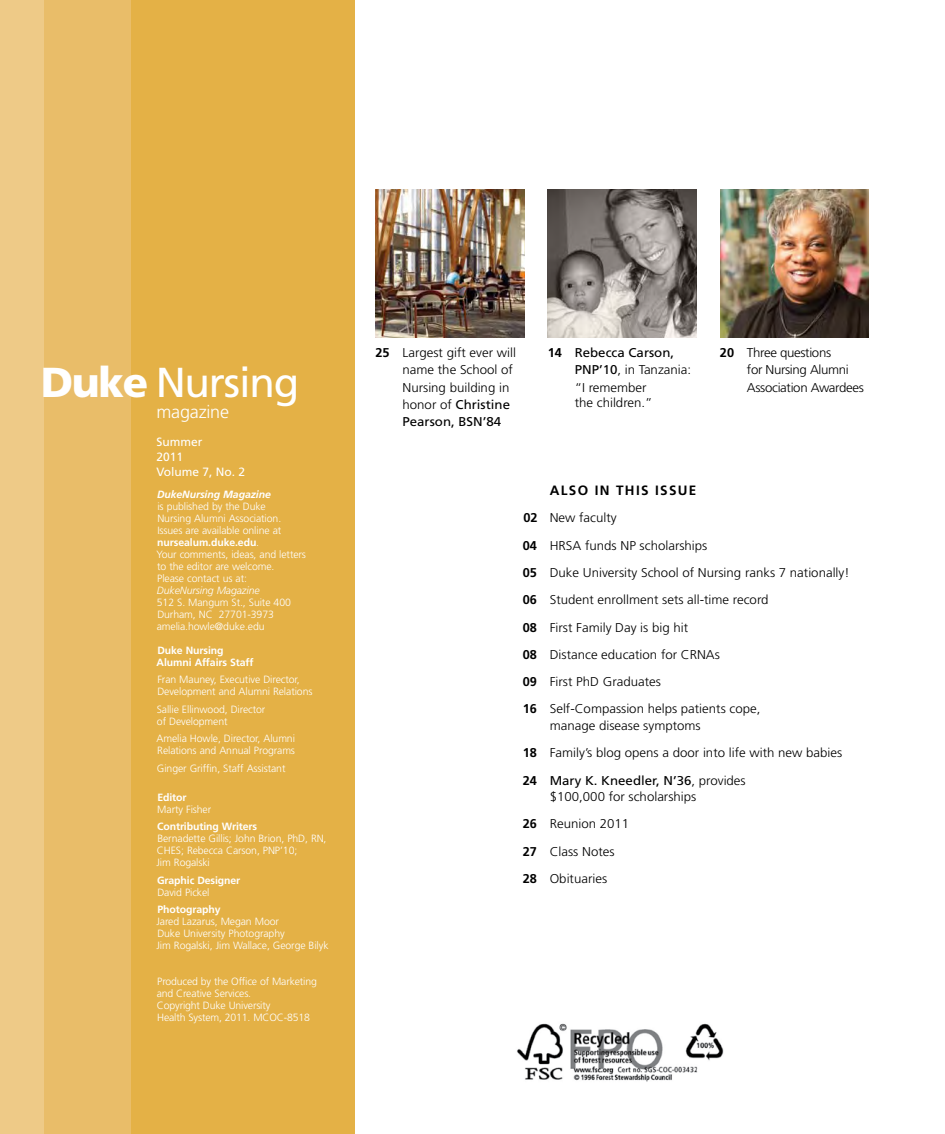
<style>
.page{position:relative;width:945px;height:1134px;background:#fff}
.page>*{position:absolute;margin:0;border:0;box-sizing:border-box;transform-origin:0 0}
.t1{font:41.85px "Frutiger";letter-spacing:-.03em;color:#fff}
.t2{font:300 18px "Frutiger";color:#fff}
.t3{font:700 13.5px "Frutiger";letter-spacing:.1em;color:#000}
.t4{font:300 12.75px/27.3px "Frutiger";color:#000;scale:1.04 1}
.t5{font:300 12.75px/17.2px "Frutiger";letter-spacing:-.025em;color:#000;scale:1.04 1}
.t6{font:12px/15px "Frutiger";color:#fff}
.t7{font:300 10.5px/12px "Frutiger";letter-spacing:-.01em;color:#fff}
.t8{font:700 10.5px/12px "Frutiger";letter-spacing:-.01em;color:#fff}
.t9{font:italic 700 10.5px "Frutiger";letter-spacing:-.01em;color:#fff}
.t10{font:italic 300 10.5px "Frutiger";letter-spacing:-.01em;color:#fff}
.s1{font-weight:900}
.s2{font-weight:700}
.s3{font-weight:400}
</style>
<div class="page">
<div style="left:131px;top:0;width:224px;height:1134px;background:#e4b146"></div>
<img style="left:376px;top:189px;width:148px;height:149px">
<div style="left:43px;top:0;width:88px;height:1134px;background:#e9bd69"></div>
<div style="left:0;top:0;width:43px;height:1134px;background:#eeca87"></div>
<img style="left:548px;top:189px;width:148px;height:149px">
<img style="left:720px;top:189px;width:148px;height:149px">
<img style="left:517px;top:1023px;width:207px;height:59px">
<h1 class="t1" style="left:41px;top:358px;width:260px"><span class="s1">Duke</span> Nursing</h1>
<h2 class="t2" style="left:156px;top:401px;width:74px">magazine</h2>
<p class="t6" style="left:156px;top:435px;width:90px">Summer<br>2011<br>Volume 7, No. 2</p>
<p class="t9" style="left:157px;top:488px;width:115px">DukeNursing Magazine</p>
<p class="t7" style="left:156px;top:501px;width:151px">is published by the Duke<br>Nursing Alumni Association.<br>Issues are available online at <span class="s2">nursealum.duke.edu</span>.<br>Your comments, ideas, and letters to the editor are welcome.<br>Please contact us at:</p>
<p class="t10" style="left:157px;top:584px;width:104px">DukeNursing Magazine</p>
<p class="t7" style="left:157px;top:597px;width:136px">512 S. Mangum St., Suite 400<br>Durham, NC</p>
<p class="t7" style="left:157px;top:609px;width:119px;text-indent:62px">27701-3973 amelia.howle@duke.edu</p>
<p class="t8" style="left:157px;top:644px;width:98px">Duke Nursing<br>Alumni Affairs Staff</p>
<p class="t7" style="left:157px;top:674px;width:157px">Fran M auney, Executive Director,<br>Development and Alumni Relations</p>
<p class="t7" style="left:157px;top:703px;width:110px">Sallie Ellinwood, Director of Development</p>
<p class="t7" style="left:157px;top:733px;width:140px">Amelia Howle, Director, Alumni<br>Relations and Annual Programs</p>
<p class="t7" style="left:157px;top:762px;width:130px">Ginger Griffin, Staff Assistant</p>
<p class="t8" style="left:157px;top:791px;width:31px">Editor</p>
<p class="t7" style="left:157px;top:804px;width:55px">Marty Fisher</p>
<p class="t8" style="left:157px;top:821px;width:102px">Contributing Writers</p>
<p class="t7" style="left:157px;top:833px;width:171px">Bernadette Gillis; John Brion, PhD, RN,<br>CHES</p>
<p class="t7" style="left:157px;top:845px;width:142px;text-indent:25px">; Rebecca C arson, PNP’10;<br>Jim Rogalski</p>
<p class="t8" style="left:157px;top:874px;width:85px">Graphic Designer</p>
<p class="t7" style="left:157px;top:886px;width:54px">David Pickel</p>
<p class="t8" style="left:157px;top:904px;width:65px">Photography</p>
<p class="t7" style="left:157px;top:916px;width:174px">Jared Lazarus, Megan Moor<br>Duke U niversity Photography<br>Jim Rogalski, Jim Wallace, George Bilyk</p>
<p class="t7" style="left:157px;top:976px;width:162px">Produced by the Office of Marketing and Creative Services.<br>Copyright Duke U niversity<br>Health System, 2011. MCOC</p>
<p class="t7" style="left:284px;top:1012px;width:28px">-8518</p>
<p class="t4" style="left:403px;top:344px;width:111px;line-height:17.2px;text-indent:-27px"><span class="s2">25</span> Largest gift ever will name the School of<br>Nursing building in honor of <span class="s3">Christine<br>Pearson, BSN’84</span></p>
<p class="t4" style="left:575px;top:344px;width:113px;line-height:17.2px;text-indent:-27px"><span class="s2">14</span> <span class="s3">Rebecca Carson,<br>PNP’10</span>, in Tanzania: “I remember</p>
<p class="t4" style="left:575px;top:390px;width:76px">the children.”</p>
<p class="t5" style="left:747px;top:344px;width:114px;text-indent:-27px"><span class="s2">20</span> Three questions<br>for Nursing Alumni<br>Association Awardees</p>
<p class="t3" style="left:550px;top:482px;width:148px">ALSO IN THIS ISSUE</p>
<p class="t4" style="left:523px;top:504px;width:92px"><span class="s2">02</span> New faculty<br><span class="s2">04</span> HRSA</p>
<p class="t4" style="left:523px;top:532px;width:316px;text-indent:62px">funds NP scholarships<br><span class="s2">05</span> Duke U niversity School of Nursing ranks 7 nationally!<br><span class="s2">06</span> Student enrollment sets all-time record<br><span class="s2">08</span> First Family Day is big hit<br><span class="s2">08</span> D istance education for CRNA</p>
<p class="t4" style="left:715px;top:641px;width:6px">s</p>
<p class="t4" style="left:523px;top:668px;width:230px"><span class="s2">09</span> First PhD Graduates<br><span class="s2">16</span> Self-C ompassion helps patients cope,</p>
<p class="t4" style="left:523px;top:712px;width:309px;text-indent:27px">manage disease symptoms<br><span class="s2">18</span> Family’s blog opens a door into life with new babies<br><span class="s2">24</span> <span class="s3">Mary K. Kneedler, N’36</span>, provides</p>
<p class="t4" style="left:523px;top:783px;width:168px;text-indent:27px">$100,000 for scholarships<br><span class="s2">26</span> Reunion 2011<br><span class="s2">27</span> C lass Notes<br><span class="s2">28</span> Obituaries</p>
</div>
